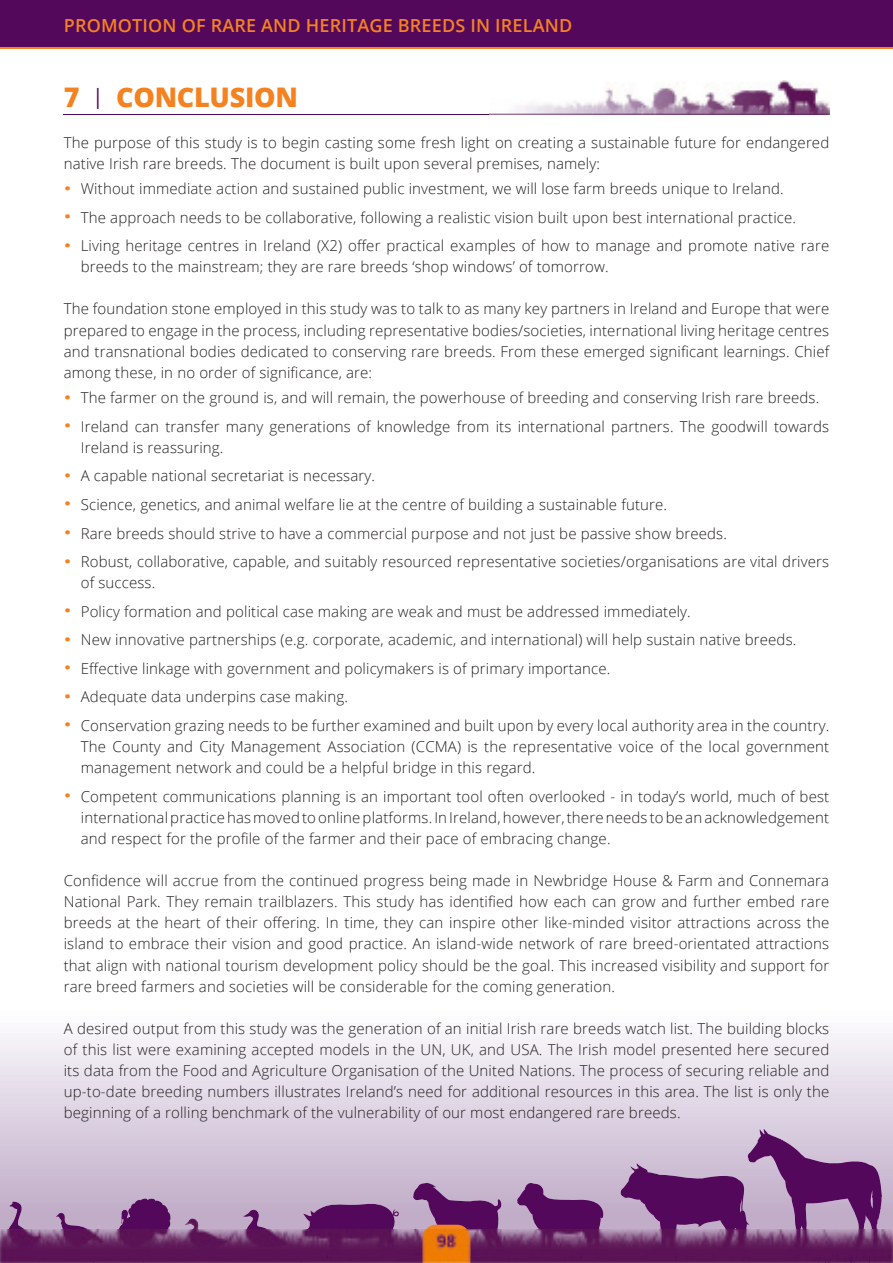
<style>
.page{position:relative;width:893px;height:1263px;background:#fff}
.page>*{position:absolute;margin:0;border:0;box-sizing:border-box;transform-origin:0 0}
.t1{font:800 27px "Open Sans";letter-spacing:-.01em;color:#f58220}
.t2{font:600 18px "Open Sans";letter-spacing:.01em;color:#f58220}
.t3{font:300 15px/21.1px "Open Sans";letter-spacing:.01em;color:#231f20}
.s1{font-weight:400;font-size:21px;color:#53085b}
</style>
<div class="page">
<div style="left:0;top:0;width:893px;height:49px;background:#f58220"></div>
<div style="left:0;top:0;width:893px;height:47px;background:#53085b"></div>
<svg style="left:0;top:1034px;width:893px;height:229px;background:#cdbbd2"></svg>
<hr style="left:64px;top:114px;width:765px;height:1px;background:#53085b">
<img style="left:0;top:1220px;width:819px;height:43px">
<img style="left:489px;top:81px;width:340px;height:34px">
<p class="t2" style="left:64px;top:14px;width:510px">PROMOTION OF RARE AND HERITAGE BREEDS IN IRELAND</p>
<h1 class="t1" style="left:64px;top:77px;width:236px">7 <span class="s1">|</span> CONCLUSION</h1>
<p class="t3" style="left:64px;top:131px;width:767px">The purpose of this study is to begin casting some fresh light on creating a sustainable future for endangered native Irish rare breeds. The document is built upon several premises, namely:</p>
<p class="t3" style="left:64px;top:174px;width:767px;line-height:28.5px"><sup>.</sup> Without immediate action and sustained public investment, we will lose farm breeds unique to Ireland.<br><sup>.</sup> The approach needs to be collaborative, following a realistic vision built upon best international practice.<br><sup>.</sup> Living heritage centres in Ireland (X2) offer practical examples of how to manage and promote native rare</p>
<p class="t3" style="left:81px;top:256px;width:529px">breeds to the mainstream; they are rare breeds ‘shop windows’ of tomorrow.</p>
<p class="t3" style="left:64px;top:298px;width:767px;text-align:justify">The foundation stone employed in this study was to talk to as many key partners in Ireland and Europe that were prepared to engage in the process, including representative bodies/societies, international living heritage centres and transnational bodies dedicated to conserving rare breeds. From these emerged significant learnings. Chief among these, in no order of significance, are:</p>
<p class="t3" style="left:64px;top:383px;width:767px;line-height:28.5px"><sup>.</sup> The farmer on the ground is, and will remain, the powerhouse of breeding and conserving Irish rare breeds. <sup>.</sup> Ireland can transfer many generations of knowledge from its international partners. The goodwill towards</p>
<p class="t3" style="left:64px;top:433px;width:767px;line-height:28.5px;text-indent:17px">Ireland is reassuring.<br><sup>.</sup> A capable national secretariat is necessary.<br><sup>.</sup> Science, genetics, and animal welfare lie at the centre of building a sustainable future.<br><sup>.</sup> Rare breeds should strive to have a commercial purpose and not just be passive show breeds.<br><sup>.</sup> Robust, collaborative, capable, and suitably resourced representative societies/organisations are vital drivers</p>
<p class="t3" style="left:64px;top:568px;width:767px;line-height:28.5px;text-indent:17px">of success.<br><sup>.</sup> Policy formation and political case making are weak and must be addressed immediately.<br><sup>.</sup> New innovative partnerships (e.g. corporate, academic, and international) will help sustain native breeds.<br><sup>.</sup> Effective linkage with government and policymakers is of primary importance.<br><sup>.</sup> Adequate data underpins case making.<br><sup>.</sup> Conservation grazing needs to be further examined and built upon by every local authority area in the country.</p>
<p class="t3" style="left:81px;top:736px;width:750px">The County and City Management Association (CCMA) is the representative voice of the local government management network and could be a helpful bridge in this regard.</p>
<p class="t3" style="left:81px;top:785px;width:750px;text-align:justify;text-indent:-17px"><sup>.</sup> Competent communications planning is an important tool often overlooked - in today’s world, much of best international practice has moved to online platforms. In Ireland, however, there needs to be an acknowledgement and respect for the profile of the farmer and their pace of embracing change.</p>
<p class="t3" style="left:64px;top:870px;width:767px;text-align:justify">Confidence will accrue from the continued progress being made in Newbridge House &amp; Farm and Connemara National Park. They remain trailblazers. This study has identified how each can grow and further embed rare breeds at the heart of their offering. In time, they can inspire other like-minded visitor attractions across the island to embrace their vision and good practice. An island-wide network of rare breed-orientated attractions that align with national tourism development policy should be the goal. This increased visibility and support for rare breed farmers and societies will be considerable for the coming generation.</p>
<p class="t3" style="left:64px;top:1017px;width:767px;text-align:justify">A desired output from this study was the generation of an initial Irish rare breeds watch list. The building blocks of this list were examining accepted models in the UN, UK, and USA. The Irish model presented here secured its data from the Food and Agriculture Organisation of the United Nations. The process of securing reliable and up-to-date breeding numbers illustrates Ireland’s need for additional resources in this area. The list is only the beginning of a rolling benchmark of the vulnerability of our most endangered rare breeds.</p>
</div>
